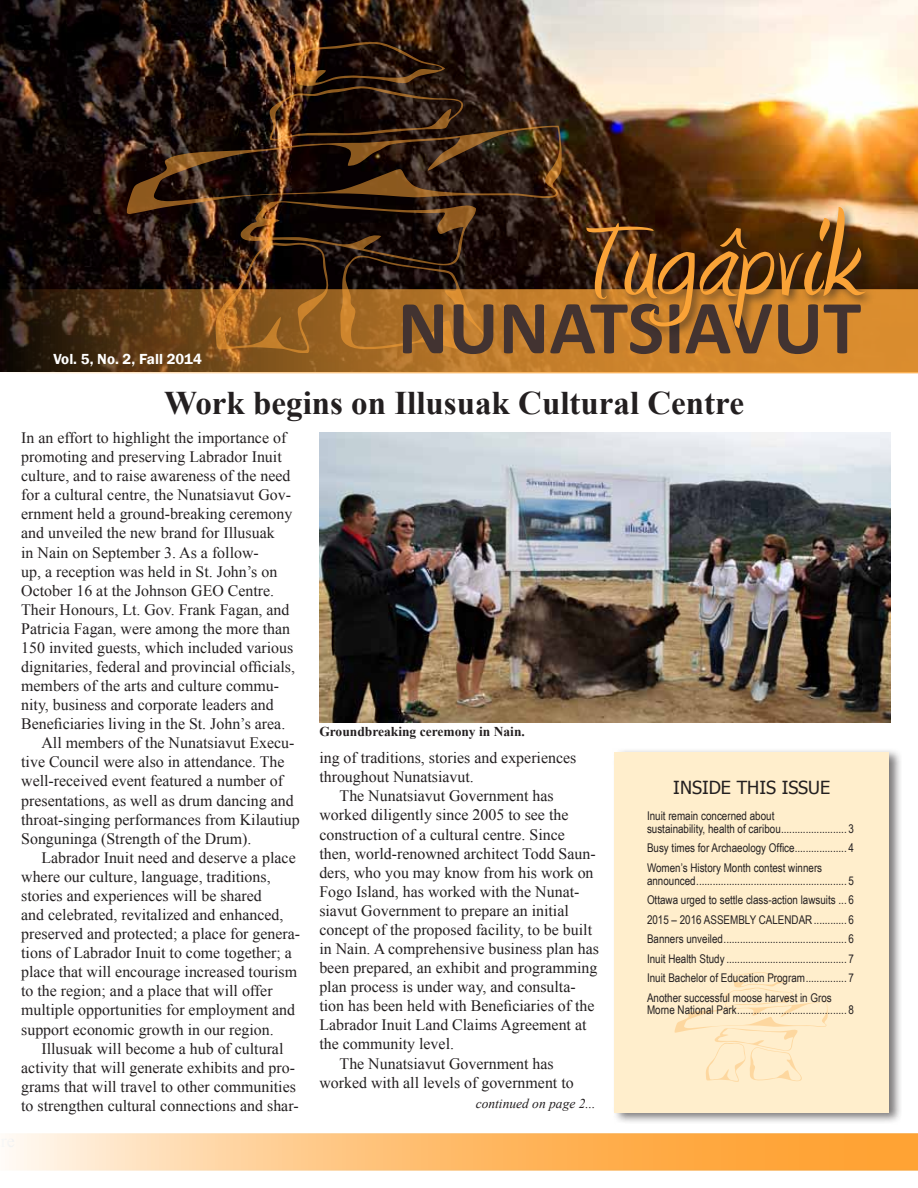
<style>
.page{position:relative;width:918px;height:1188px;background:#fff}
.page>*{position:absolute;margin:0;border:0;box-sizing:border-box;transform-origin:0 0}
.t1{font:700 76.95px "Calibri";color:#423331}
.t2{font:700 33px "Times New Roman";color:#231f20}
.t3{font:18px "Tahoma";color:#231f20}
.t4{font:15.9px/19px "Times New Roman";color:#231f20}
.t5{font:600 15px "Franklin Gothic";color:#fff}
.t6{font:700 13.5px "Times New Roman";color:#231f20}
.t7{font:italic 13.5px "Times New Roman";color:#231f20}
.t8{font:12px/19.5px "Arial Narrow";color:#231f20}
</style>
<div class="page">
<div style="left:613px;top:748px;width:290px;height:376px;background:#231f20;opacity:.6"></div>
<div style="left:614px;top:752px;width:274px;height:360px;background:#fec"></div>
<svg style="left:675px;top:972px;width:153px;height:110px"></svg>
<img style="left:0;top:0;width:918px;height:289px">
<svg style="left:127px;top:42px;width:435px;height:247px;background:#311d12"></svg>
<svg style="left:0;top:289px;width:918px;height:84px;background:#9b6424"></svg>
<svg style="left:9px;top:1133px;width:909px;height:38px;background:#fec177"></svg>
<div style="left:582px;top:203px;width:294px;height:136px;background:#231f20;opacity:.64"></div>
<svg style="left:586px;top:207px;width:280px;height:121px;background:#8b571f"></svg>
<img style="left:319px;top:432px;width:572px;height:291px">
<p class="t5" style="left:53px;top:349px;width:150px">Vol. 5, No. 2, Fall 2014</p>
<h1 class="t1" style="left:398px;top:278px;width:465px">NUNATSIAVUT</h1>
<h2 class="t2" style="left:164px;top:380px;width:581px">Work begins on Illusuak Cultural Centre</h2>
<p class="t4" style="left:21px;top:428px;width:267px">In an effort to highlight the importance of</p>
<p class="t4" style="left:21px;top:447px;width:262px">promoting and preserving Labrador Inuit</p>
<p class="t4" style="left:21px;top:466px;width:271px">culture, and to raise awareness of the need</p>
<p class="t4" style="left:21px;top:485px;width:271px">for a cultural centre, the Nunatsiavut Gov-</p>
<p class="t4" style="left:21px;top:504px;width:273px">ernment held a ground-breaking ceremony</p>
<p class="t4" style="left:21px;top:523px;width:255px">and unveiled the new brand for Illusuak</p>
<p class="t4" style="left:21px;top:542px;width:239px">in Nain on September 3. As a follow-</p>
<p class="t4" style="left:21px;top:561px;width:258px">up, a reception was held in St. John’s on</p>
<p class="t4" style="left:21px;top:581px;width:255px">October 16 at the Johnson GEO Centre.</p>
<p class="t4" style="left:21px;top:600px;width:270px">Their Honours, Lt. Gov. Frank Fagan, and</p>
<p class="t4" style="left:21px;top:619px;width:270px">Patricia Fagan, were among the more than</p>
<p class="t4" style="left:21px;top:638px;width:274px">150 invited guests, which included various</p>
<p class="t4" style="left:21px;top:657px;width:275px">dignitaries, federal and provincial officials,</p>
<p class="t4" style="left:21px;top:676px;width:259px">members of the arts and culture commu-</p>
<p class="t4" style="left:21px;top:695px;width:254px">nity, business and corporate leaders and</p>
<p class="t4" style="left:21px;top:714px;width:266px">Beneficiaries living in the St. John’s area.</p>
<p class="t4" style="left:41px;top:733px;width:255px">All members of the Nunatsiavut Execu-</p>
<p class="t4" style="left:21px;top:752px;width:265px">tive Council were also in attendance. The</p>
<p class="t4" style="left:21px;top:771px;width:263px">well-received event featured a number of</p>
<p class="t4" style="left:21px;top:790px;width:274px">presentations, as well as drum dancing and</p>
<p class="t4" style="left:21px;top:810px;width:280px">throat-singing performances from Kilautiup</p>
<p class="t4" style="left:21px;top:829px;width:232px">Songuninga (Strength of the Drum).</p>
<p class="t4" style="left:41px;top:848px;width:256px">Labrador Inuit need and deserve a place</p>
<p class="t4" style="left:21px;top:867px;width:251px">where our culture, language, traditions,</p>
<p class="t4" style="left:21px;top:886px;width:242px">stories and experiences will be shared</p>
<p class="t4" style="left:21px;top:905px;width:264px">and celebrated, revitalized and enhanced,</p>
<p class="t4" style="left:21px;top:924px;width:281px">preserved and protected; a place for genera-</p>
<p class="t4" style="left:21px;top:943px;width:272px">tions of Labrador Inuit to come together; a</p>
<p class="t4" style="left:21px;top:962px;width:277px">place that will encourage increased tourism</p>
<p class="t4" style="left:21px;top:981px;width:253px">to the region; and a place that will offer</p>
<p class="t4" style="left:21px;top:1000px;width:275px">multiple opportunities for employment and</p>
<p class="t4" style="left:21px;top:1019px;width:254px">support economic growth in our region.</p>
<p class="t4" style="left:41px;top:1038px;width:243px">Illusuak will become a hub of cultural</p>
<p class="t4" style="left:21px;top:1058px;width:275px">activity that will generate exhibits and pro-</p>
<p class="t4" style="left:21px;top:1077px;width:276px">grams that will travel to other communities</p>
<p class="t4" style="left:21px;top:1096px;width:279px">to strengthen cultural connections and shar-</p>
<p class="t6" style="left:319px;top:723px;width:207px">Groundbreaking ceremony in Nain.</p>
<p class="t4" style="left:319px;top:748px;width:259px">ing of traditions, stories and experiences throughout Nunatsiavut.</p>
<p class="t4" style="left:340px;top:786px;width:216px">The Nunatsiavut Government has</p>
<p class="t4" style="left:319px;top:805px;width:251px">worked diligently since 2005 to see the</p>
<p class="t4" style="left:319px;top:824px;width:247px">construction of a cultural centre. Since</p>
<p class="t4" style="left:319px;top:844px;width:278px">then, world-renowned architect Todd Saun-</p>
<p class="t4" style="left:319px;top:863px;width:276px">ders, who you may know from his work on</p>
<p class="t4" style="left:319px;top:882px;width:262px">Fogo Island, has worked with the Nunat-</p>
<p class="t4" style="left:319px;top:901px;width:251px">siavut Government to prepare an initial</p>
<p class="t4" style="left:319px;top:920px;width:274px">concept of the proposed facility, to be built</p>
<p class="t4" style="left:319px;top:939px;width:281px">in Nain. A comprehensive business plan has</p>
<p class="t4" style="left:319px;top:958px;width:280px">been prepared, an exhibit and programming</p>
<p class="t4" style="left:319px;top:977px;width:258px">plan process is under way, and consulta-</p>
<p class="t4" style="left:319px;top:996px;width:277px">tion has been held with Beneficiaries of the</p>
<p class="t4" style="left:319px;top:1015px;width:269px">Labrador Inuit Land Claims Agreement at</p>
<p class="t4" style="left:319px;top:1034px;width:136px">the community level.</p>
<p class="t4" style="left:340px;top:1053px;width:216px">The Nunatsiavut Government has</p>
<p class="t4" style="left:319px;top:1073px;width:256px">worked with all levels of government to</p>
<p class="t7" style="left:476px;top:1094px;width:121px">continued on page 2...</p>
<p class="t3" style="left:673px;top:775px;width:158px">INSIDE THIS ISSUE</p>
<p class="t8" style="left:647px;top:809px;width:208px;line-height:12.8px">Inuit remain concerned about<br>sustainability, health of caribou........................ 3</p>
<p class="t8" style="left:647px;top:838px;width:208px">Busy times for Archaeology Office................... 4<br>Women’s History Month contest winners</p>
<p class="t8" style="left:647px;top:870px;width:208px;text-align:justify">announced....................................................... 5<br>Ottawa urged to settle class-action lawsuits ... 6<br>2015 – 2016 ASSEMBLY CALENDAR............ 6<br>Banners unveiled............................................. 6<br>Inuit Health Study ............................................ 7<br>Inuit Bachelor of Education Program............... 7<br>Another successful moose harvest in Gros</p>
<p class="t8" style="left:647px;top:1000px;width:208px">Morne National Park........................................ 8</p>
</div>
